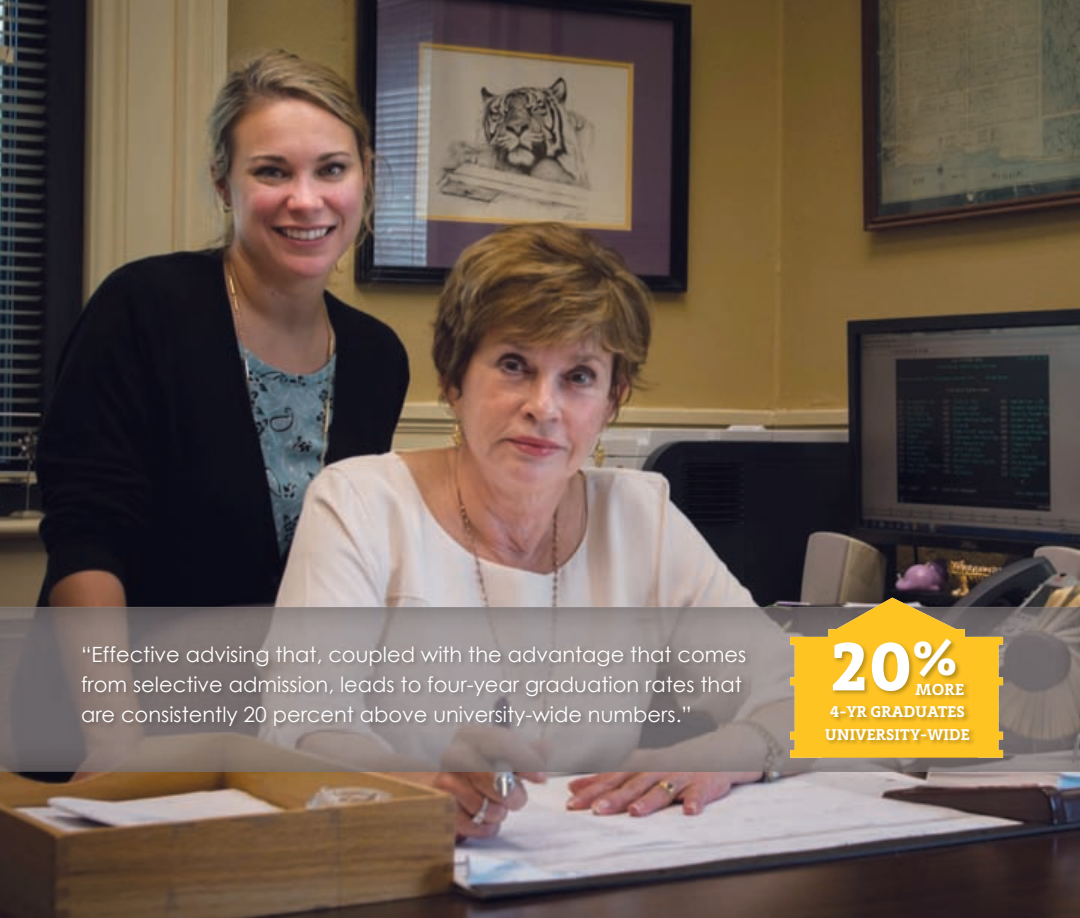
<style>
.page{position:relative;width:1080px;height:918px;background:#fff}
.page>*{position:absolute;margin:0;border:0;box-sizing:border-box;transform-origin:0 0}
.t1{font:700 70.5px "Adagio Slab";color:#fff}
.t2{font:21px/30px "Century Gothic";color:#fff}
.t3{font:600 16.5px "Adagio Slab";color:#fff}
.t4{font:600 16.2px/22.5px "Adagio Slab";color:#fff}
</style>
<div class="page">
<img style="left:0;top:0;width:1080px;height:918px">
<img style="left:1079px;top:607px;width:1px;height:164px">
<img style="left:0;top:771px;width:1079px;height:1px">
<img style="left:0;top:607px;width:102px;height:164px">
<img style="left:102px;top:607px;width:977px;height:40px">
<img style="left:720px;top:647px;width:102px;height:124px">
<img style="left:977px;top:647px;width:102px;height:124px">
<img style="left:102px;top:731px;width:618px;height:40px">
<img style="left:822px;top:758px;width:155px;height:13px">
<svg style="left:790px;top:598px;width:213px;height:160px"></svg>
<img style="left:81px;top:645px;width:670px;height:86px">
<img style="left:825px;top:639px;width:150px;height:106px">
<p class="t2" style="left:81px;top:639px;width:667px">“effective advising that, coupled with the advantage that comes from selective admission, leads to four-year graduation rates that are consistently 20 percent above university-wide numbers.”</p>
<h1 class="t1" style="left:830px;top:620px;width:129px">20<sup>%</sup></h1>
<p class="t3" style="left:915px;top:678px;width:50px">MORE</p>
<p class="t4" style="left:825px;top:701px;width:146px">4-YR GRADUATES<br>UNIVERSITY-WIDE</p>
</div>
